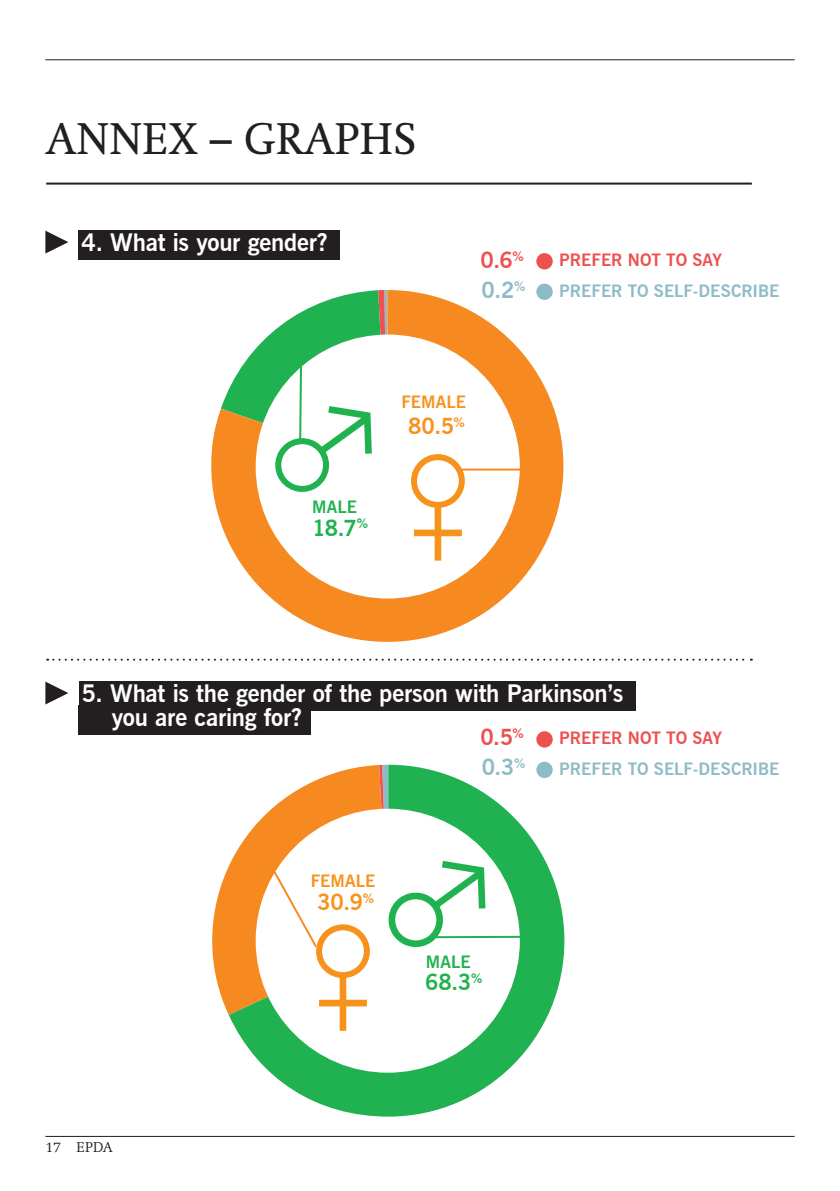
<style>
.page{position:relative;width:840px;height:1191px;background:#fff}
.page>*{position:absolute;margin:0;border:0;box-sizing:border-box;transform-origin:0 0}
.t1{font:44px "Swift";letter-spacing:.015em;color:#231f20}
.t2{font:700 24px/24px "News Gothic BT";letter-spacing:-.01em;color:#fff}
.t3{font:700 22px "News Gothic BT";color:#f7931d}
.t4{font:700 22px "News Gothic BT";color:#21b250}
.t5{font:700 22px "News Gothic BT";color:#ed514f}
.t6{font:700 22px "News Gothic BT";color:#8ebbc8}
.t7{font:700 17px "News Gothic BT";color:#8ebbc8}
.t8{font:700 17px "News Gothic BT";color:#ed514f}
.t9{font:700 17px "News Gothic BT";color:#f7931d}
.t10{font:700 17px "News Gothic BT";letter-spacing:.01em;color:#21b250}
.t11{font:300 14px "Swift";letter-spacing:.01em;color:#231f20}
</style>
<div class="page">
<hr style="left:45px;top:1136px;width:749px;height:1px;background:#231f20">
<hr style="left:45px;top:59px;width:749px;height:1px;background:#231f20">
<svg style="left:45px;top:231px;width:23px;height:22px"></svg>
<svg style="left:45px;top:681px;width:23px;height:23px"></svg>
<div style="left:79px;top:230px;width:260px;height:30px;background:#231f20"></div>
<div style="left:79px;top:681px;width:556px;height:30px;background:#231f20"></div>
<div style="left:79px;top:704px;width:232px;height:30px;background:#231f20"></div>
<svg style="left:211px;top:290px;width:352px;height:352px;fill:#f68a21"></svg>
<svg style="left:212px;top:868px;width:16px;height:145px;fill:#f68a21"></svg>
<svg style="left:228px;top:764px;width:336px;height:352px"></svg>
<div style="left:255px;top:808px;width:264px;height:264px;background:#fff;border-radius:50%"></div>
<div style="left:255px;top:334px;width:264px;height:264px;background:#fff;border-radius:50%"></div>
<div style="left:434px;top:478px;width:7px;height:82px;background:#f7931d"></div>
<div style="left:414px;top:529px;width:47px;height:7px;background:#f7931d"></div>
<div style="left:414px;top:457px;width:47px;height:48px;background:#fff;border-radius:50%"></div>
<div style="left:411px;top:454px;width:53px;height:54px;border:6px solid #f7931d;border-radius:50%"></div>
<div style="left:339px;top:948px;width:7px;height:82px;background:#f7931d"></div>
<div style="left:319px;top:999px;width:48px;height:7px;background:#f7931d"></div>
<div style="left:319px;top:927px;width:47px;height:48px;background:#fff;border-radius:50%"></div>
<div style="left:316px;top:924px;width:53px;height:54px;border:6px solid #f7931d;border-radius:50%"></div>
<svg style="left:379px;top:764px;width:110px;height:184px"></svg>
<svg style="left:221px;top:290px;width:166px;height:208px"></svg>
<svg style="left:265px;top:858px;width:53px;height:91px"></svg>
<hr style="left:461px;top:468px;width:85px;height:2px;background:#f68b1f">
<hr style="left:433px;top:935px;width:112px;height:3px;background:#21b250">
<div style="left:536px;top:253px;width:16px;height:16px;background:#ed514f;border-radius:50%"></div>
<div style="left:536px;top:731px;width:16px;height:16px;background:#ed514f;border-radius:50%"></div>
<div style="left:536px;top:283px;width:16px;height:17px;background:#8ebbc8;border-radius:50%"></div>
<div style="left:536px;top:761px;width:16px;height:17px;background:#8ebbc8;border-radius:50%"></div>
<svg style="left:47px;top:658px;width:704px;height:2px"></svg>
<hr style="left:46px;top:183px;width:705px;height:2px;background:#231f20">
<h1 class="t1" style="left:46px;top:114px;width:371px">ANNEX – GRAPHS</h1>
<p class="t2" style="left:82px;top:231px;width:247px">4. What is your gender?</p>
<p class="t5" style="left:480px;top:247px;width:45px">0.6<sup>%</sup></p>
<p class="t6" style="left:481px;top:277px;width:45px">0.2<sup>%</sup></p>
<p class="t8" style="left:559px;top:250px;width:164px">PREFER NOT TO SAY</p>
<p class="t7" style="left:559px;top:281px;width:222px">PREFER TO SELF-DESCRIBE</p>
<p class="t10" style="left:312px;top:496px;width:46px">MALE</p>
<p class="t4" style="left:312px;top:514px;width:57px">18.7<sup>%</sup></p>
<p class="t9" style="left:401px;top:391px;width:66px">FEMALE</p>
<p class="t3" style="left:408px;top:413px;width:58px">80.5<sup>%</sup></p>
<p class="t2" style="left:112px;top:681px;width:512px;text-indent:-30px">5. What is the gender of the person with Parkinson’s you are caring for?</p>
<p class="t5" style="left:480px;top:724px;width:45px">0.5<sup>%</sup></p>
<p class="t8" style="left:559px;top:727px;width:164px">PREFER NOT TO SAY</p>
<p class="t11" style="left:45px;top:1139px;width:69px">17 EPDA</p>
<p class="t9" style="left:310px;top:870px;width:66px">FEMALE</p>
<p class="t3" style="left:317px;top:888px;width:58px">30.9<sup>%</sup></p>
<p class="t6" style="left:481px;top:754px;width:45px">0.3<sup>%</sup></p>
<p class="t7" style="left:559px;top:759px;width:222px">PREFER TO SELF-DESCRIBE</p>
<p class="t10" style="left:425px;top:951px;width:46px">MALE</p>
<p class="t4" style="left:425px;top:969px;width:59px">68.3<sup>%</sup></p>
</div>
